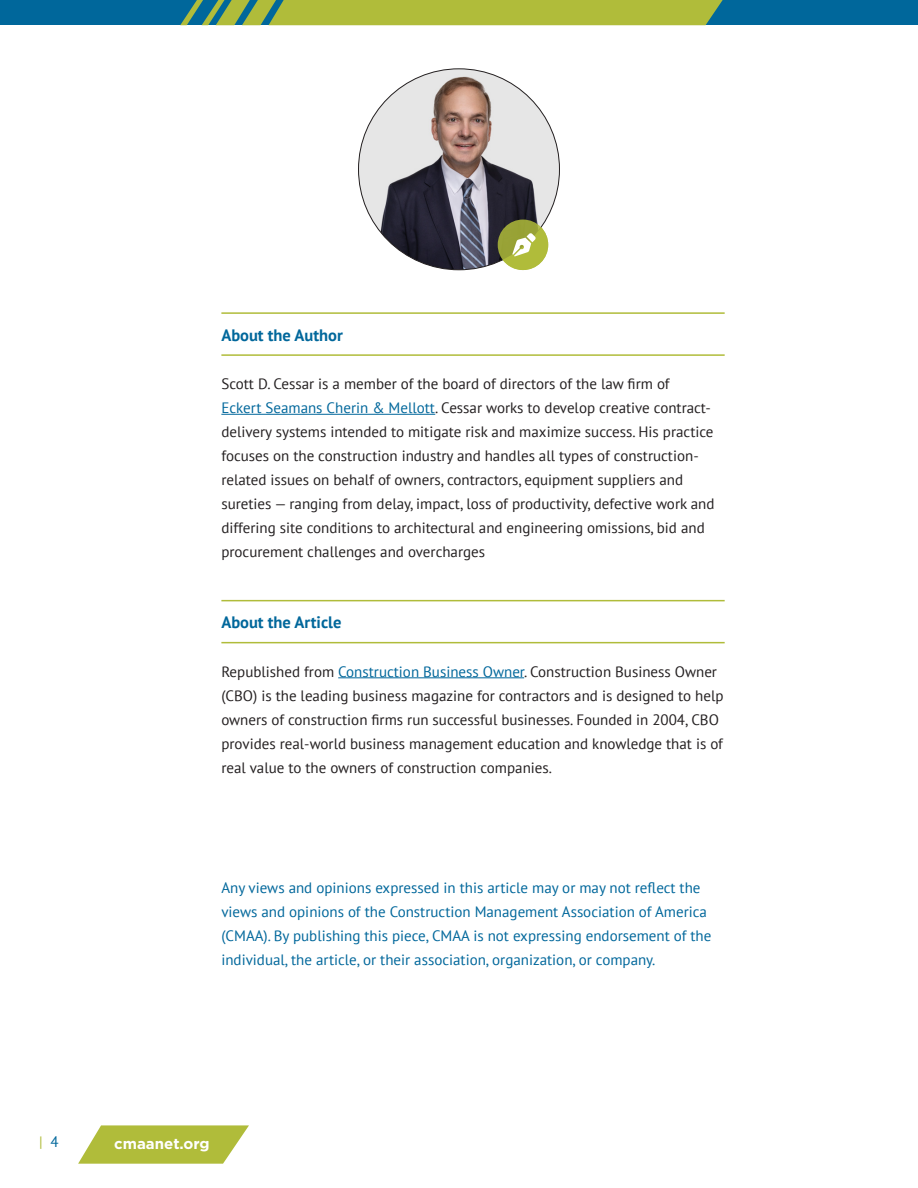
<style>
.page{position:relative;width:918px;height:1188px;background:#fff}
.page>*{position:absolute;margin:0;border:0;box-sizing:border-box;transform-origin:0 0}
.Heading_2{font:700 16.5px "PT Sans";color:#00679b}
.BodyText{font:15px/24px "PT Sans";color:#231f20}
.Heading_4{font:15px/24px "PT Sans";color:#00679b}
.t1{font:700 15px "Gotham";color:#fff}
.t2{font:15px "PT Sans";color:#b0bc3a}
.s1{color:#00679b}
</style>
<div class="page">
<svg style="left:78px;top:1125px;width:171px;height:39px;background:#bcc659"></svg>
<div style="left:0;top:0;width:918px;height:25px;background:#00679b"></div>
<svg style="left:180px;top:0;width:543px;height:25px;background:#9db343"></svg>
<hr style="left:221px;top:312px;width:504px;height:2px;background:#b0bc3a">
<hr style="left:221px;top:354px;width:504px;height:2px;background:#b0bc3a">
<hr style="left:221px;top:414px;width:214px;height:1px;background:#00679b">
<hr style="left:221px;top:600px;width:504px;height:1px;background:#b0bc3a">
<hr style="left:221px;top:642px;width:504px;height:1px;background:#b0bc3a">
<hr style="left:338px;top:677px;width:186px;height:1px;background:#00679b">
<img style="left:359px;top:69px;width:200px;height:201px;border-radius:100px">
<div style="left:498px;top:220px;width:50px;height:50px;background:#99a336;border-radius:50%"></div>
<svg style="left:503px;top:227px;width:45px;height:43px"></svg>
<p class="Heading_2" style="left:221px;top:324px;width:123px">About the Author</p>
<p class="BodyText" style="left:221px;top:372px;width:495px">Scott D. Cessar is a member of the board of directors of the law firm of<br><span class="s1">Eckert Seamans Cherin &amp; Mellott</span>. Cessar works to develop creative contract&shy;delivery systems intended to mitigate risk and maximize success. His practice focuses on the construction industry and handles all types of construction&shy;related issues on behalf of owners, contractors, equipment suppliers and sureties — ranging from delay, impact, loss of productivity, defective work and differing site conditions to architectural and engineering omissions, bid and procurement challenges and overcharges</p>
<p class="Heading_2" style="left:221px;top:612px;width:121px">About the Article</p>
<p class="BodyText" style="left:221px;top:659px;width:504px">Republished from <span class="s1">Construction Business Owner</span>. Construction Business Owner (CBO) is the leading business magazine for contractors and is designed to help owners of construction firms run successful businesses. Founded in 2004, CBO provides real-world business management education and knowledge that is of real value to the owners of construction companies.</p>
<p class="Heading_4" style="left:221px;top:875px;width:492px">Any views and opinions expressed in this article may or may not reflect the views and opinions of the Construction Management Association of America (CMAA). By publishing this piece, CMAA is not expressing endorsement of the individual, the article, or their association, organization, or company.</p>
<p class="t2" style="left:39px;top:1132px;width:21px">| <span class="s1">4</span></p>
<p class="t1" style="left:114px;top:1134px;width:97px">cmaanet.org</p>
</div>
